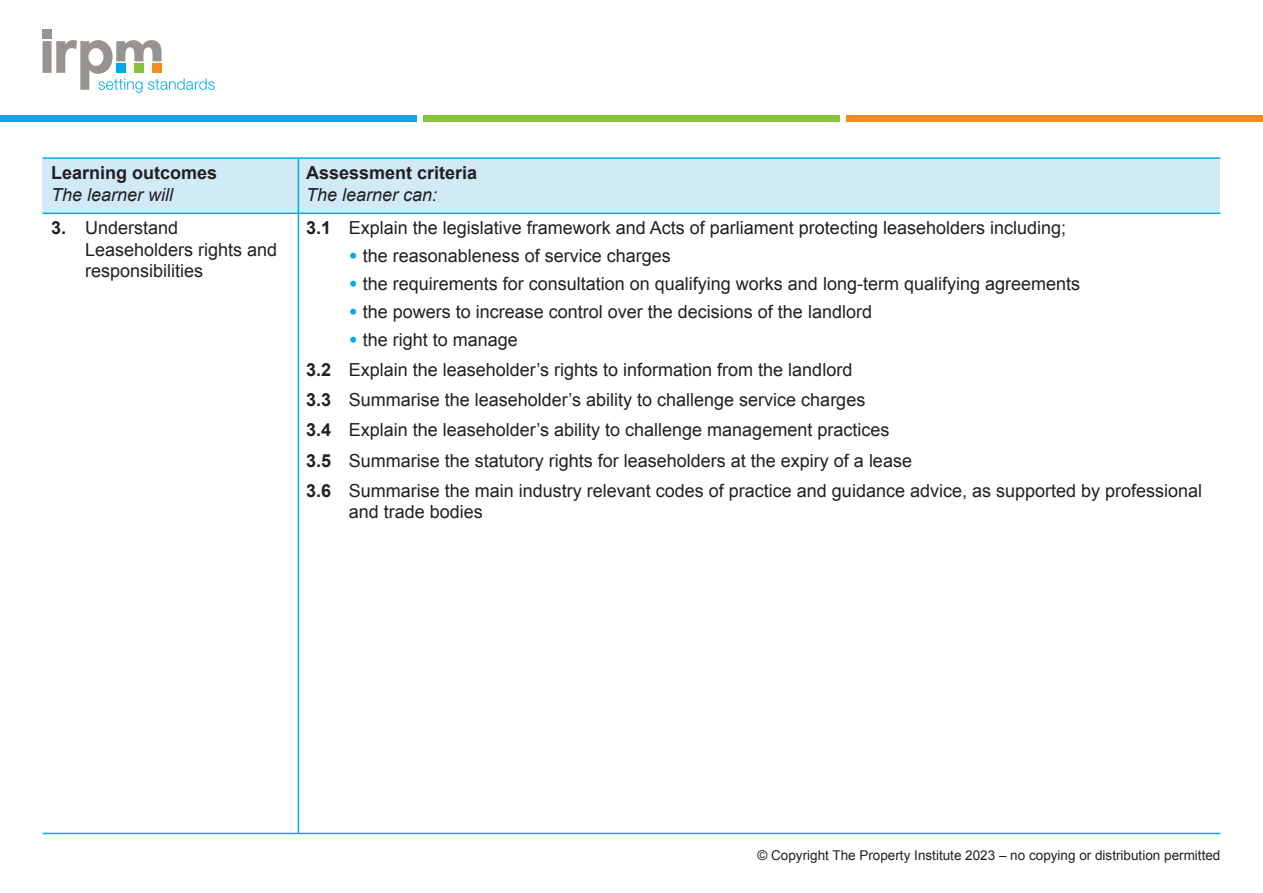
<style>
.page{position:relative;width:1263px;height:893px;background:#fff}
.page>*{position:absolute;margin:0;border:0;box-sizing:border-box;transform-origin:0 0}
.t1{font:18px/30.2px "Arial";color:#231f20}
.t2{font:700 18px "Arial";color:#231f20}
.t3{font:italic 18px "Arial";color:#231f20}
.t4{font:13.5px "Arial";color:#231f20}
.s1{font-weight:700}
.s2{font-weight:900;color:#00abe5}
</style>
<div class="page">
<div style="left:43px;top:30px;width:9px;height:9px;background:#979391"></div>
<svg style="left:43px;top:40px;width:172px;height:53px"></svg>
<div style="left:0;top:115px;width:417px;height:6px;background:#00abe5"></div>
<div style="left:423px;top:115px;width:417px;height:6px;background:#86c43f"></div>
<div style="left:846px;top:115px;width:417px;height:6px;background:#f68c1f"></div>
<div style="left:43px;top:159px;width:1177px;height:54px;background:#d1eaf8"></div>
<hr style="left:43px;top:213px;width:1177px;height:1px;background:#00abe5">
<hr style="left:298px;top:159px;width:1px;height:674px;background:#00abe5">
<hr style="left:43px;top:833px;width:1177px;height:1px;background:#00abe5">
<hr style="left:43px;top:157px;width:1177px;height:2px;background:#00abe5">
<p class="t2" style="left:51px;top:161px;width:168px">Learning outcomes</p>
<p class="t2" style="left:306px;top:161px;width:173px">Assessment criteria</p>
<p class="t3" style="left:51px;top:183px;width:124px">The learner will</p>
<p class="t3" style="left:306px;top:183px;width:133px">The learner can:</p>
<p class="t1" style="left:85px;top:217px;width:194px;line-height:21.6px;text-indent:-34px"><span class="s1">3.</span> Understand<br>Leaseholders rights and responsibilities</p>
<p class="t1" style="left:306px;top:213px;width:761px"><span class="s1">3.1</span> Explain the legislative framework and Acts of parliament protecting leaseholders including;</p>
<p class="t1" style="left:349px;top:241px;width:324px"><span class="s2">•</span> the reasonableness of service charges</p>
<p class="t1" style="left:349px;top:269px;width:733px"><span class="s2">•</span> the requirements for consultation on qualifying works and long-term qualifying agreements</p>
<p class="t1" style="left:349px;top:297px;width:525px"><span class="s2">•</span> the powers to increase control over the decisions of the landlord</p>
<p class="t1" style="left:306px;top:325px;width:897px;text-indent:43px"><span class="s2">•</span> the right to manage<br><span class="s1">3.2</span> Explain the leaseholder’s rights to information from the landlord<br><span class="s1">3.3</span> Summarise the leaseholder’s ability to challenge service charges<br><span class="s1">3.4</span> Explain the leaseholder’s ability to challenge management practices<br><span class="s1">3.5</span> Summarise the statutory rights for leaseholders at the expiry of a lease<br><span class="s1">3.6</span> Summarise the main industry relevant codes of practice and guidance advice, as supported by professional</p>
<p class="t1" style="left:349px;top:497px;width:136px">and trade bodies</p>
<p class="t4" style="left:757px;top:847px;width:464px">© Copyright The Property Institute 2023 – no copying or distribution permitted</p>
</div>
